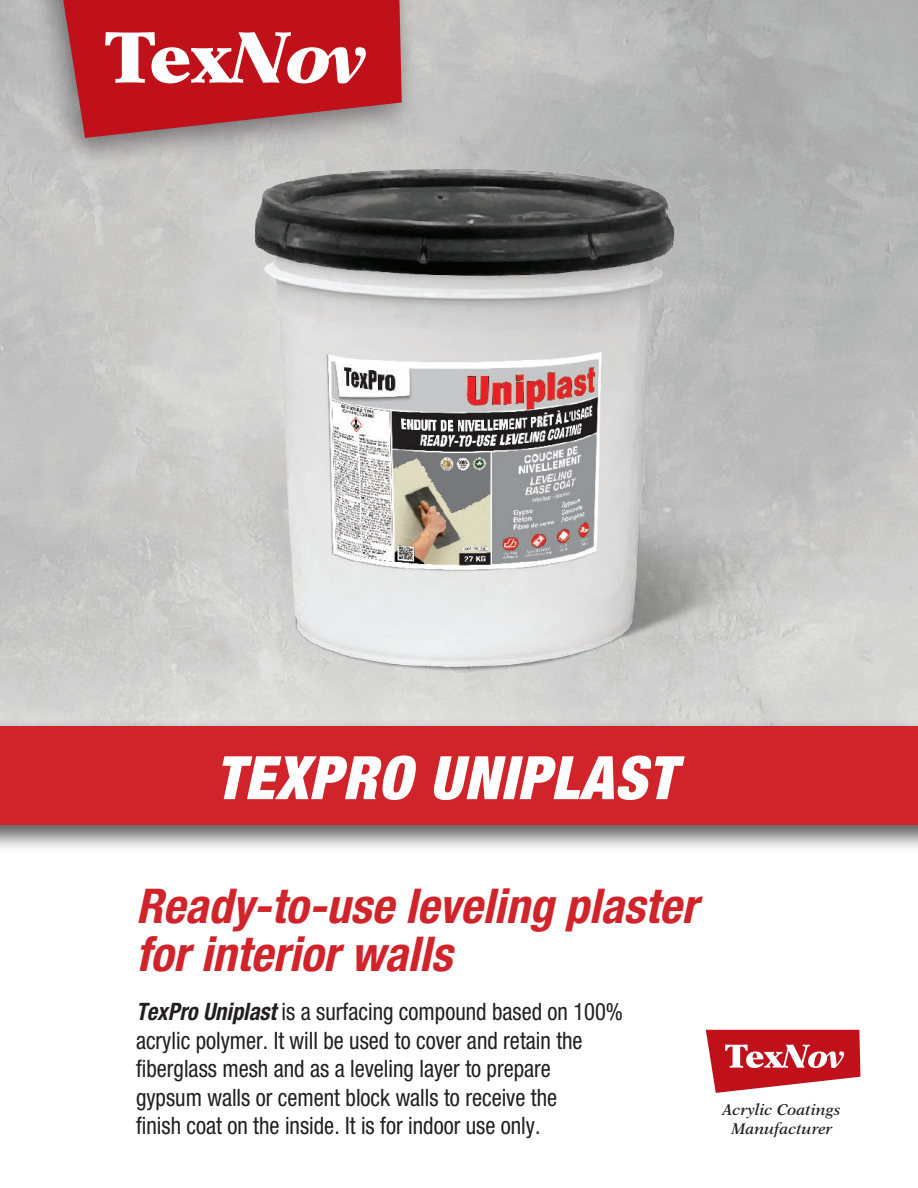
<style>
.page{position:relative;width:918px;height:1188px;background:#fff}
.page>*{position:absolute;margin:0;border:0;box-sizing:border-box;transform-origin:0 0}
.t1{font:italic 900 condensed 60px "Helvetica Neue";letter-spacing:.02em;color:#fff}
.Titre_C1{font:italic 700 condensed 48px/48px "Helvetica Neue";color:#d1232a}
.Texte_C1{font:condensed 24px/28.5px "Helvetica Neue";color:#231f20;scale:.94 1}
.t2{font:italic 600 15.6px "New Aster";color:#231f20}
.s1{font-weight:700;font-style:italic}
</style>
<div class="page">
<div style="left:29px;top:0;width:392px;height:171px;background:#231f20;opacity:.5"></div>
<svg style="left:63px;top:0;width:339px;height:138px;fill:#c0111b"></svg>
<svg style="left:105px;top:32px;width:261px;height:51px"></svg>
<svg style="left:706px;top:1030px;width:154px;height:63px"></svg>
<img style="left:221px;top:151px;width:587px;height:545px">
<div style="left:0;top:718px;width:918px;height:135px;background:#231f20;opacity:.75"></div>
<div style="left:0;top:726px;width:918px;height:98px;background:#d1232a"></div>
<p class="t1" style="left:215px;top:741px;width:462px">TEXPRO UNIPLAST</p>
<p class="Titre_C1" style="left:136px;top:882px;width:563px">Ready-to-use leveling plaster for interior walls</p>
<p class="Texte_C1" style="left:136px;top:997px;width:520px"><span class="s1">TexPro Uniplast</span> is a surfacing compound based on 100% acrylic polymer. It will be used to cover and retain the fiberglass mesh and as a leveling layer to prepare<br>gypsum walls or cement block walls to receive the<br>finish coat on the inside. It is for indoor use only.</p>
<p class="t2" style="left:723px;top:1100px;width:120px">Acrylic Coatings</p>
<p class="t2" style="left:731px;top:1119px;width:103px">Manufacturer</p>
</div>
